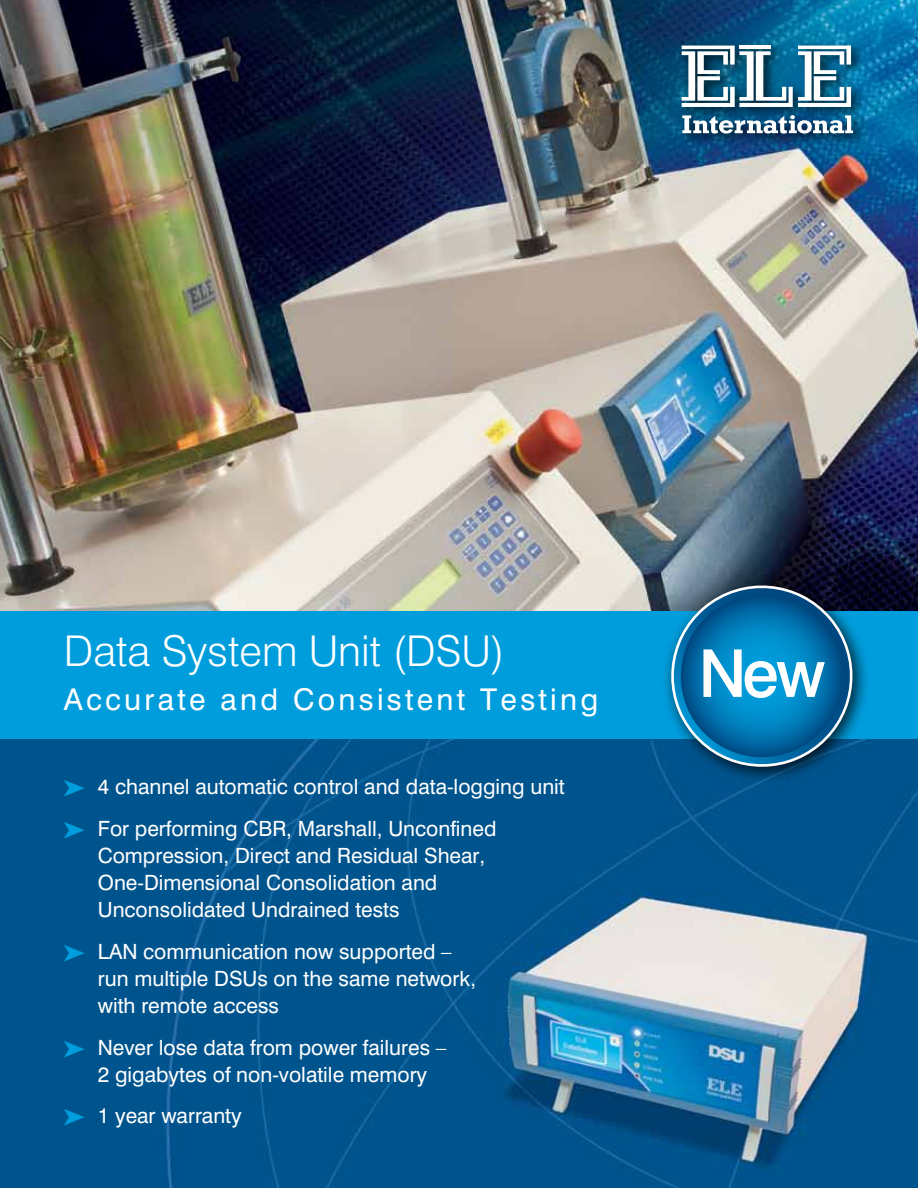
<style>
.page{position:relative;width:918px;height:1188px;background:#fff}
.page>*{position:absolute;margin:0;border:0;box-sizing:border-box;transform-origin:0 0}
.t1{font:500 66px "Swiss 721 BT";color:#fff}
.t2{font:300 42.45px "Swiss 721 BT";color:#fff}
.t3{font:30px "Swiss 721 BT";letter-spacing:.11em;color:#fff}
.t4{font:21px/27px "Swiss 721 BT";color:#fff}
</style>
<div class="page">
<img style="left:0;top:739px;width:918px;height:449px">
<img style="left:0;top:0;width:918px;height:611px">
<div style="left:0;top:611px;width:918px;height:128px;background:#009ddc"></div>
<div style="left:677px;top:40px;width:190px;height:107px;background:#000;opacity:.75"></div>
<svg style="left:682px;top:115px;width:171px;height:19px"></svg>
<svg style="left:682px;top:46px;width:169px;height:61px"></svg>
<div style="left:661px;top:575px;width:210px;height:211px;background:#000;opacity:.75"></div>
<svg style="left:662px;top:576px;width:200px;height:200px"></svg>
<svg style="left:64px;top:780px;width:21px;height:16px"></svg>
<svg style="left:64px;top:822px;width:21px;height:16px"></svg>
<svg style="left:64px;top:945px;width:21px;height:16px"></svg>
<svg style="left:64px;top:1041px;width:21px;height:16px"></svg>
<svg style="left:64px;top:1109px;width:21px;height:17px"></svg>
<h2 class="t2" style="left:64px;top:625px;width:442px">Data System Unit (DSU)</h2>
<h3 class="t3" style="left:64px;top:681px;width:536px">Accurate and Consistent Testing</h3>
<p class="t4" style="left:98px;top:765px;width:469px;line-height:41.8px">4 channel automatic control and data-logging unit<br>For performing CBR, Marshall, Unconfined</p>
<p class="t4" style="left:98px;top:842px;width:389px">Compression, Direct and Residual Shear,<br>One-Dimensional Consolidation and<br>Unconsolidated Undrained tests</p>
<p class="t4" style="left:98px;top:938px;width:380px">LAN communication now supported – run multiple DSUs on the same network, with remote access</p>
<p class="t4" style="left:98px;top:1033px;width:350px">Never lose data from power failures –<br>2 gigabytes of non-volatile memory</p>
<p class="t4" style="left:98px;top:1102px;width:146px">1 year warranty</p>
<h1 class="t1" style="left:698px;top:633px;width:128px">New</h1>
</div>
